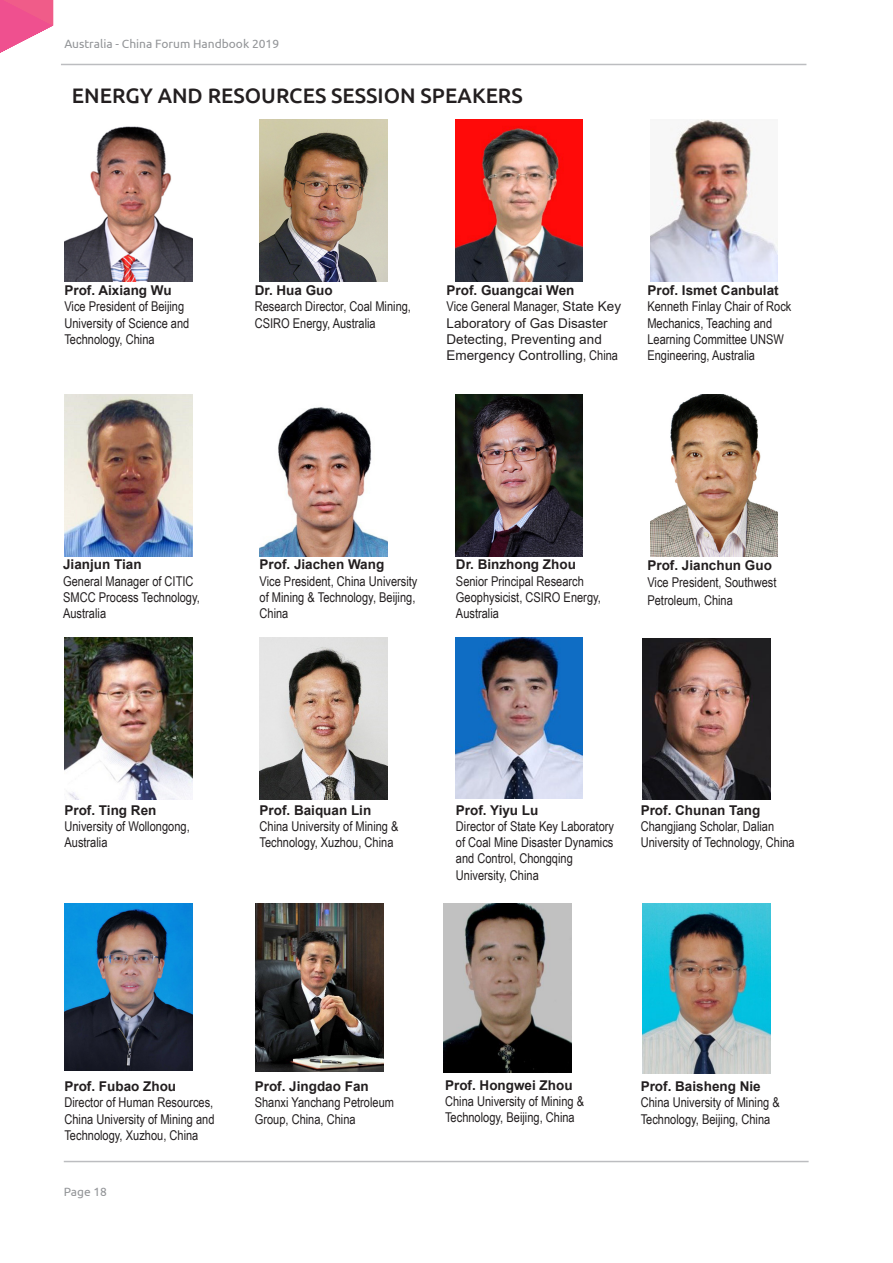
<style>
.page{position:relative;width:893px;height:1263px;background:#fff}
.page>*{position:absolute;margin:0;border:0;box-sizing:border-box;transform-origin:0 0}
.Heading_2{font:500 21px "Ubuntu";color:#231f20}
.Heading_2-2{font:13.5px/16.2px "Arial Narrow";color:#231f20}
.Heading_2-3{font:13.5px/16.2px "Arial";color:#231f20}
.t1{font:12px "Ubuntu";color:#939598}
.s1{font-family:"Arial";font-weight:700}
.s2{font-weight:700}
.s3{font-family:"Arial Narrow"}
</style>
<div class="page">
<hr style="left:64px;top:1161px;width:745px;height:1px;background:#bcbdc0">
<hr style="left:61px;top:64px;width:745px;height:1px;background:#bcbdc0">
<svg style="left:0;top:0;width:53px;height:53px"></svg>
<img style="left:64px;top:126px;width:128px;height:155px">
<img style="left:260px;top:120px;width:127px;height:161px">
<img style="left:455px;top:120px;width:128px;height:161px">
<img style="left:650px;top:120px;width:128px;height:161px">
<img style="left:64px;top:395px;width:128px;height:161px">
<img style="left:260px;top:407px;width:127px;height:149px">
<img style="left:455px;top:395px;width:128px;height:161px">
<img style="left:650px;top:395px;width:128px;height:161px">
<img style="left:64px;top:638px;width:128px;height:161px">
<img style="left:260px;top:638px;width:127px;height:161px">
<img style="left:455px;top:638px;width:128px;height:160px">
<img style="left:643px;top:638px;width:127px;height:161px">
<img style="left:64px;top:904px;width:128px;height:167px">
<img style="left:256px;top:904px;width:128px;height:167px">
<img style="left:444px;top:904px;width:127px;height:169px">
<img style="left:643px;top:904px;width:127px;height:170px">
<p class="t1" style="left:64px;top:37px;width:216px">Australia - China Forum Handbook 2019</p>
<p class="Heading_2" style="left:72px;top:83px;width:452px">ENERGY AND RESOURCES SESSION SPEAKERS</p>
<p class="Heading_2-2" style="left:64px;top:282px;width:126px"><span class="s1">Prof. Aixiang Wu<br></span>Vice President of Beijing<br>University of Science and<br>Technology, China</p>
<p class="Heading_2-2" style="left:255px;top:282px;width:158px"><span class="s1">Dr. Hua Guo<br></span>Research Director, Coal Mining,<br>CSIRO Energy, Australia</p>
<p class="Heading_2-3" style="left:446px;top:282px;width:176px"><span class="s2">Prof. Guangcai Wen<br></span><span class="s3">Vice General Manager,</span> State Key<br>Laboratory of Gas Disaster<br>Detecting, Preventing and<br>Emergency Controlling<span class="s3">, China</span></p>
<p class="Heading_2-2" style="left:647px;top:282px;width:145px"><span class="s1">Prof. Ismet Canbulat<br></span>Kenneth Finlay Chair of Rock<br>Mechanics, Teaching and<br>Learning Committee UNSW<br>Engineering, Australia</p>
<p class="Heading_2-2" style="left:63px;top:556px;width:138px"><span class="s1">Jianjun Tian<br></span>General Manager of CITIC<br>SMCC Process Technology,<br>Australia</p>
<p class="Heading_2-2" style="left:260px;top:556px;width:159px"><span class="s1">Prof. Jiachen Wang<br></span>Vice President, China University of Mining &amp; Technology, Beijing,<br>China</p>
<p class="Heading_2-2" style="left:456px;top:556px;width:147px"><span class="s1">Dr. Binzhong Zhou<br></span>Senior Principal Research<br>Geophysicist, CSIRO Energy,<br>Australia</p>
<p class="Heading_2-2" style="left:647px;top:557px;width:131px"><span class="s1">Prof. Jianchun Guo<br></span>Vice President, Southwest</p>
<p class="Heading_2-2" style="left:647px;top:591px;width:87px">Petroleum, China</p>
<p class="Heading_2-2" style="left:64px;top:801px;width:127px"><span class="s1">Prof. Ting Ren<br></span>University of Wollongong,<br>Australia</p>
<p class="Heading_2-2" style="left:260px;top:801px;width:141px"><span class="s1">Prof. Baiquan Lin<br></span>China University of Mining &amp;<br>Technology, Xuzhou, China</p>
<p class="Heading_2-2" style="left:456px;top:801px;width:160px"><span class="s1">Prof. Yiyu Lu<br></span>Director of State Key Laboratory of Coal Mine Disaster Dynamics and Control, Chongqing<br>University, China</p>
<p class="Heading_2-2" style="left:641px;top:801px;width:156px"><span class="s1">Prof. Chunan Tang<br></span>Changjiang Scholar, Dalian<br>University of Technology, China</p>
<p class="Heading_2-2" style="left:64px;top:1078px;width:152px"><span class="s1">Prof. Fubao Zhou<br></span>Director of Human Resources,<br>China University of Mining and<br>Technology, Xuzhou, China</p>
<p class="t1" style="left:64px;top:1184px;width:45px">Page 18</p>
<p class="Heading_2-2" style="left:255px;top:1078px;width:141px"><span class="s1">Prof. Jingdao Fan<br></span>Shanxi Yanchang Petroleum<br>Group, China, China</p>
<p class="Heading_2-2" style="left:445px;top:1076px;width:141px"><span class="s1">Prof. Hongwei Zhou<br></span>China University of Mining &amp;<br>Technology, Beijing, China</p>
<p class="Heading_2-2" style="left:641px;top:1078px;width:141px"><span class="s1">Prof. Baisheng Nie<br></span>China University of Mining &amp;<br>Technology, Beijing, China</p>
</div>
